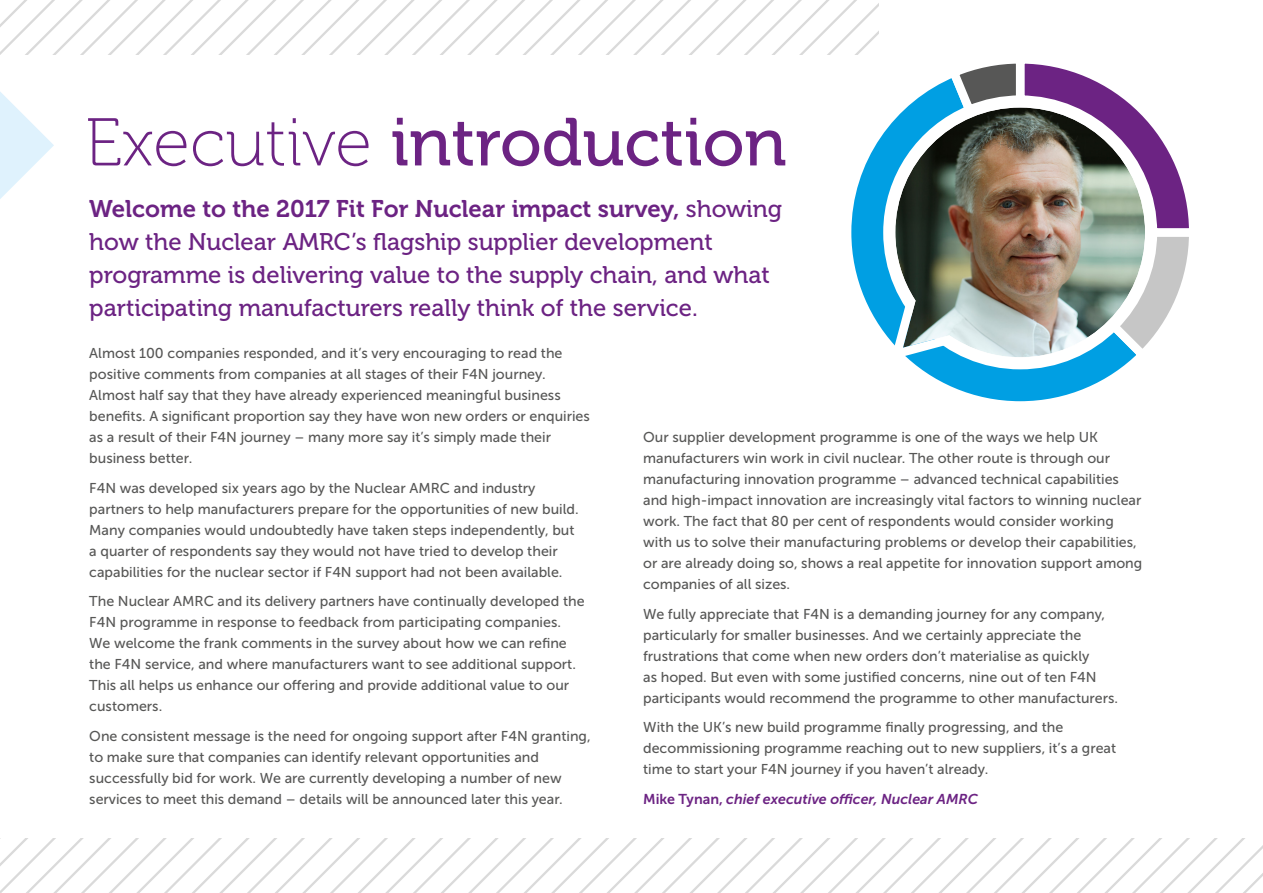
<style>
.page{position:relative;width:1263px;height:893px;background:#fff}
.page>*{position:absolute;margin:0;border:0;box-sizing:border-box;transform-origin:0 0}
.t1{font:67.5px "Museo 500";color:#6c2383}
.t2{font:24px/33px "Museo 500";color:#6c2383}
.t3{font:24px "Museo 700";color:#6c2383}
.t4{font:14.25px/21px "Museo Sans 500";color:#575756}
.t5{font:italic 14.25px "Museo Sans 700";color:#6c2383}
.s1{font-family:"Museo 100"}
.s2{font-family:"Museo 500"}
.s3{font-style:normal}
</style>
<div class="page">
<svg style="left:17px;top:0;width:28px;height:54px"></svg>
<svg style="left:45px;top:0;width:833px;height:54px"></svg>
<svg style="left:266px;top:839px;width:28px;height:54px"></svg>
<svg style="left:294px;top:839px;width:28px;height:54px"></svg>
<svg style="left:322px;top:839px;width:941px;height:54px"></svg>
<svg style="left:0;top:92px;width:54px;height:107px"></svg>
<svg style="left:851px;top:82px;width:267px;height:320px"></svg>
<svg style="left:943px;top:63px;width:246px;height:267px"></svg>
<img style="left:882px;top:95px;width:276px;height:275px">
<h1 class="t1" style="left:85px;top:105px;width:703px"><span class="s1">Executive</span> introduction</h1>
<h2 class="t3" style="left:89px;top:196px;width:694px">Welcome to the 2017 Fit For Nuclear impact survey, <span class="s2">showing</span></h2>
<h2 class="t2" style="left:89px;top:226px;width:682px">how the Nuclear AMRC’s flagship supplier development programme is delivering value to the supply chain, and what participating manufacturers really think of the service.</h2>
<p class="t4" style="left:89px;top:343px;width:502px">Almost 100 companies responded, and it’s very encouraging to read the positive comments from companies at all stages of their F4N journey.<br>Almost half say that they have already experienced meaningful business benefits. A significant proportion say they have won new orders or enquiries as a result of their F4N journey – many more say it’s simply made their business better.</p>
<p class="t4" style="left:89px;top:477px;width:491px">F4N was developed six years ago by the Nuclear AMRC and industry partners to help manufacturers prepare for the opportunities of new build.<br>Many companies would undoubtedly have taken steps independently, but a quarter of respondents say they would not have tried to develop their capabilities for the nuclear sector if F4N support had not been available.</p>
<p class="t4" style="left:89px;top:591px;width:497px">The Nuclear AMRC and its delivery partners have continually developed the F4N programme in response to feedback from participating companies.<br>We welcome the frank comments in the survey about how we can refine the F4N service, and where manufacturers want to see additional support.<br>This all helps us enhance our offering and provide additional value to our customers.</p>
<p class="t4" style="left:89px;top:725px;width:503px">One consistent message is the need for ongoing support after F4N granting, to make sure that companies can identify relevant opportunities and successfully bid for work. We are currently developing a number of new services to meet this demand – details will be announced later this year.</p>
<p class="t4" style="left:643px;top:427px;width:501px">Our supplier development programme is one of the ways we help UK manufacturers win work in civil nuclear. The other route is through our manufacturing innovation programme – advanced technical capabilities and high-impact innovation are increasingly vital factors to winning nuclear work. The fact that 80 per cent of respondents would consider working with us to solve their manufacturing problems or develop their capabilities, or are already doing so, shows a real appetite for innovation support among companies of all sizes.</p>
<p class="t4" style="left:643px;top:603px;width:476px">We fully appreciate that F4N is a demanding journey for any company, particularly for smaller businesses. And we certainly appreciate the frustrations that come when new orders don’t materialise as quickly<br>as hoped. But even with some justified concerns, nine out of ten F4N participants would recommend the programme to other manufacturers.</p>
<p class="t4" style="left:643px;top:717px;width:474px">With the UK’s new build programme finally progressing, and the decommissioning programme reaching out to new suppliers, it’s a great time to start your F4N journey if you haven’t already.</p>
<p class="t5" style="left:643px;top:791px;width:336px"><span class="s3">Mike Tynan,</span> chief executive officer, Nuclear AMRC</p>
</div>
